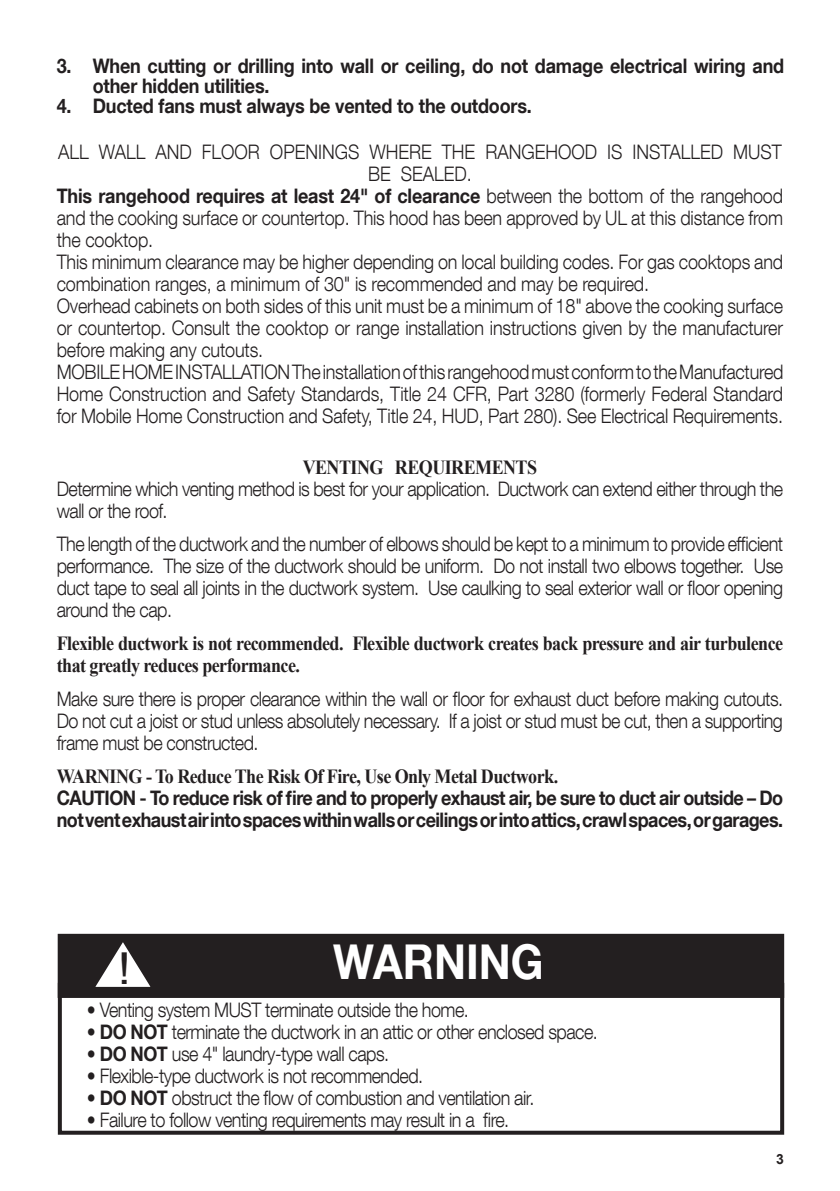
<style>
.page{position:relative;width:840px;height:1191px;background:#fff}
.page>*{position:absolute;margin:0;border:0;box-sizing:border-box;transform-origin:0 0}
.Warning_Box{font:700 48px "Helvetica Neue LT Com";color:#fff;scale:.9 1}
.t1{font:44px "Arial";color:#231f20;scale:1.06 1}
.Headline{font:300 20px/22px "Helvetica Neue LT Com";letter-spacing:-.01em;color:#231f20;text-align:justify;scale:.9 1}
.Body_text{font:300 20px/22px "Helvetica Neue LT Com";letter-spacing:-.03em;color:#231f20;text-align:justify;scale:.9 1}
.Warning_Box-2{font:300 20px "Helvetica Neue LT Com";letter-spacing:-.03em;color:#231f20;scale:.9 1}
.Body_text-2{font:700 20px/22px "Times New Roman";letter-spacing:-.03em;color:#231f20;scale:.9 1}
.Body_text-3{font:700 20px/22px "Helvetica Neue LT Com";letter-spacing:-.03em;color:#231f20;scale:.9 1}
.Body_text-4{font:700 20px/20px "Helvetica Neue LT Com";letter-spacing:-.01em;color:#231f20;scale:.9 1}
.Headline-2{font:700 20px "Times New Roman";letter-spacing:-.03em;color:#231f20;scale:.9 1}
.t2{font:700 14px "Arial";color:#231f20}
.s1{font-weight:700}
</style>
<div class="page">
<div style="left:58px;top:982px;width:725px;height:152px;border:4px solid #231f20"></div>
<div style="left:59px;top:934px;width:723px;height:63px;background:#231f20"></div>
<div style="left:58px;top:933px;width:725px;height:65px;border:2px solid #231f20"></div>
<svg style="left:95px;top:942px;width:56px;height:45px"></svg>
<p class="Body_text-4" style="left:93px;top:55px;width:769px;text-indent:-36px">3. When cutting or drilling into wall or ceiling, do not damage electrical wiring and other hidden utilities.</p>
<p class="Body_text-4" style="left:57px;top:95px;width:529px">4. Ducted fans must always be vented to the outdoors.</p>
<p class="Headline" style="left:58px;top:140px;width:805px;text-align:center">ALL WALL AND FLOOR OPENINGS WHERE THE RANGEHOOD IS INSTALLED MUST<br>BE SEALED.</p>
<p class="Headline" style="left:57px;top:184px;width:808px"><span class="s1">This rangehood requires at least 24" of clearance</span> between the bottom of the rangehood and the cooking surface or countertop. This hood has been approved by UL at this distance from the cooktop.</p>
<p class="Headline" style="left:57px;top:250px;width:808px">This minimum clearance may be higher depending on local building codes. For gas cooktops and combination ranges, a minimum of 30" is recommended and may be required.</p>
<p class="Headline" style="left:57px;top:294px;width:808px">Overhead cabinets on both sides of this unit must be a minimum of 18" above the cooking surface or countertop. Consult the cooktop or range installation instructions given by the manufacturer before making any cutouts.</p>
<p class="Headline" style="left:57px;top:360px;width:808px">MOBILE HOME INSTALLATION The installation of this rangehood must conform to the Manufactured Home Construction and Safety Standards, Title 24 CFR, Part 3280 (formerly Federal Standard for Mobile Home Construction and Safety, Title 24, HUD, Part 280). See Electrical Requirements.</p>
<p class="Headline-2" style="left:302px;top:453px;width:262px">VENTING REQUIREMENTS</p>
<p class="Body_text" style="left:57px;top:477px;width:808px">Determine which venting method is best for your application. Ductwork can extend either through the wall or the roof.</p>
<p class="Body_text" style="left:57px;top:532px;width:808px">The length of the ductwork and the number of elbows should be kept to a minimum to provide efficient performance. The size of the ductwork should be uniform. Do not install two elbows together. Use duct tape to seal all joints in the ductwork system. Use caulking to seal exterior wall or floor opening around the cap.</p>
<p class="Body_text-2" style="left:57px;top:632px;width:808px">Flexible ductwork is not recommended. Flexible ductwork creates back pressure and air turbulence that greatly reduces performance.</p>
<p class="Body_text" style="left:57px;top:687px;width:808px">Make sure there is proper clearance within the wall or floor for exhaust duct before making cutouts.<br>Do not cut a joist or stud unless absolutely necessary. If a joist or stud must be cut, then a supporting frame must be constructed.</p>
<p class="Body_text-2" style="left:57px;top:765px;width:558px">WARNING - To Reduce The Risk Of Fire, Use Only Metal Ductwork.</p>
<p class="Body_text-3" style="left:57px;top:786px;width:808px">CAUTION - To reduce risk of fire and to properly exhaust air, be sure to duct air outside – Do not vent exhaust air into spaces within walls or ceilings or into attics, crawl spaces, or garages.</p>
<h2 class="t1" style="left:117px;top:939px;width:14px">!</h2>
<p class="Warning_Box" style="left:333px;top:932px;width:235px">WARNING</p>
<p class="Warning_Box-2" style="left:87px;top:997px;width:425px">• Venting system MUST terminate outside the home.</p>
<p class="Warning_Box-2" style="left:87px;top:1019px;width:569px">• <span class="s1">DO NOT</span> terminate the ductwork in an attic or other enclosed space.</p>
<p class="Warning_Box-2" style="left:87px;top:1041px;width:337px">• <span class="s1">DO NOT</span> use 4" laundry-type wall caps.</p>
<p class="Warning_Box-2" style="left:87px;top:1063px;width:375px">• Flexible-type ductwork is not recommended.</p>
<p class="Warning_Box-2" style="left:87px;top:1085px;width:498px">• <span class="s1">DO NOT</span> obstruct the flow of combustion and ventilation air.</p>
<p class="Warning_Box-2" style="left:87px;top:1107px;width:470px">• Failure to follow venting requirements may result in a fire.</p>
<p class="t2" style="left:775px;top:1150px;width:9px">3</p>
</div>
